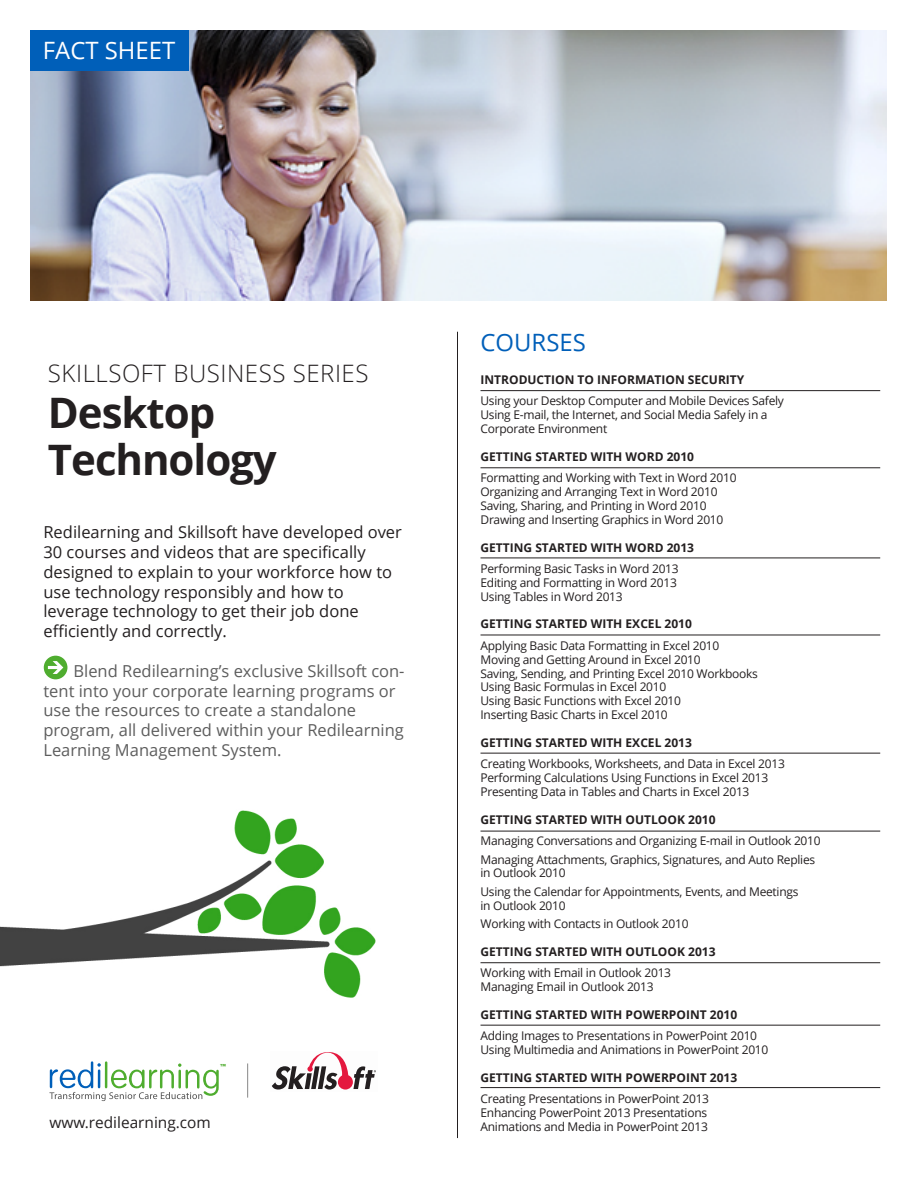
<style>
.page{position:relative;width:918px;height:1188px;background:#fff}
.page>*{position:absolute;margin:0;border:0;box-sizing:border-box;transform-origin:0 0}
.t1{font:700 42px/46.5px "Open Sans";letter-spacing:-.025em;color:#231f20}
.t2{font:300 24px "Open Sans";letter-spacing:.025em;color:#231f20}
.t3{font:23.85px "Open Sans";color:#fff}
.t4{font:23.85px "Open Sans";color:#005fb9}
.t5{font:16.5px/19.8px "Open Sans";color:#231f20}
.t6{font:16.5px/19.8px "Open Sans";color:#5d5d5d}
.t7{font:15.45px "Open Sans";color:#231f20}
.t8{font:12px/13.8px "Open Sans";letter-spacing:-.02em;color:#231f20}
.t9{font:700 12px "Open Sans";color:#231f20}
.t10{font:700 9px "Myriad Pro";color:#4fad2f}
</style>
<div class="page">
<img style="left:30px;top:30px;width:856px;height:270px">
<svg style="left:49px;top:1061px;width:170px;height:40px"></svg>
<hr style="left:481px;top:390px;width:399px;height:1px;background:#231f20">
<hr style="left:481px;top:558px;width:399px;height:1px;background:#231f20">
<hr style="left:481px;top:467px;width:399px;height:1px;background:#231f20">
<hr style="left:481px;top:635px;width:399px;height:1px;background:#231f20">
<hr style="left:481px;top:753px;width:399px;height:1px;background:#231f20">
<hr style="left:481px;top:831px;width:399px;height:1px;background:#231f20">
<hr style="left:481px;top:962px;width:399px;height:1px;background:#231f20">
<hr style="left:481px;top:1025px;width:399px;height:1px;background:#231f20">
<hr style="left:481px;top:1087px;width:399px;height:1px;background:#231f20">
<hr style="left:457px;top:332px;width:1px;height:806px;background:#231f20">
<div style="left:30px;top:30px;width:158px;height:40px;background:#005fb9"></div>
<img style="left:0;top:810px;width:376px;height:188px">
<svg style="left:44px;top:656px;width:23px;height:23px"></svg>
<svg style="left:271px;top:1052px;width:105px;height:38px"></svg>
<hr style="left:247px;top:1063px;width:1px;height:35px;background:#888">
<h3 class="t3" style="left:43px;top:34px;width:134px">FACT SHEET</h3>
<h3 class="t4" style="left:481px;top:326px;width:107px">COURSES</h3>
<h2 class="t2" style="left:48px;top:357px;width:322px">SKILLSOFT BUSINESS SERIES</h2>
<h1 class="t1" style="left:48px;top:389px;width:230px">Desktop<br>Technology</h1>
<p class="t9" style="left:481px;top:371px;width:265px">INTRODUCTION TO INFORMATION SECURITY</p>
<p class="t8" style="left:481px;top:394px;width:305px">Using your Desktop Computer and Mobile Devices Safely<br>Using E-mail, the Internet, and Social Media Safely in a<br>Corporate Environment</p>
<p class="t9" style="left:481px;top:448px;width:215px">GETTING STARTED WITH WORD 2010</p>
<p class="t8" style="left:481px;top:471px;width:258px">Formatting and Working with Text in Word 2010<br>Organizing and Arranging Text in Word 2010<br>Saving, Sharing, and Printing in Word 2010<br>Drawing and Inserting Graphics in Word 2010</p>
<p class="t9" style="left:481px;top:539px;width:215px">GETTING STARTED WITH WORD 2013</p>
<p class="t8" style="left:481px;top:561px;width:200px">Performing Basic Tasks in Word 2013<br>Editing and Formatting in Word 2013<br>Using Tables in Word 2013</p>
<p class="t9" style="left:481px;top:616px;width:213px">GETTING STARTED WITH EXCEL 2010</p>
<p class="t8" style="left:481px;top:638px;width:279px">Applying Basic Data Formatting in Excel 2010<br>Moving and Getting Around in Excel 2010<br>Saving, Sending, and Printing Excel 2010 Workbooks Using Basic Formulas in Excel 2010<br>Using Basic Functions with Excel 2010<br>Inserting Basic Charts in Excel 2010</p>
<p class="t9" style="left:481px;top:734px;width:213px">GETTING STARTED WITH EXCEL 2013</p>
<p class="t8" style="left:481px;top:757px;width:306px">Creating Workbooks, Worksheets, and Data in Excel 2013<br>Performing Calculations Using Functions in Excel 2013<br>Presenting Data in Tables and Charts in Excel 2013</p>
<p class="t9" style="left:481px;top:811px;width:237px">GETTING STARTED WITH OUTLOOK 2010</p>
<p class="t8" style="left:481px;top:831px;width:342px;line-height:18.3px">Managing Conversations and Organizing E-mail in Outlook 2010<br>Managing Attachments, Graphics, Signatures, and Auto Replies</p>
<p class="t8" style="left:481px;top:864px;width:320px;line-height:18.3px">in Outlook 2010<br>Using the Calendar for Appointments, Events, and Meetings</p>
<p class="t8" style="left:481px;top:896px;width:210px;line-height:18.3px">in Outlook 2010<br>Working with Contacts in Outlook 2010</p>
<p class="t9" style="left:481px;top:943px;width:237px">GETTING STARTED WITH OUTLOOK 2013</p>
<p class="t8" style="left:481px;top:966px;width:192px">Working with Email in Outlook 2013<br>Managing Email in Outlook 2013</p>
<p class="t9" style="left:481px;top:1006px;width:258px">GETTING STARTED WITH POWERPOINT 2010</p>
<p class="t8" style="left:481px;top:1029px;width:289px">Adding Images to Presentations in PowerPoint 2010<br>Using Multimedia and Animations in PowerPoint 2010</p>
<p class="t9" style="left:481px;top:1069px;width:258px">GETTING STARTED WITH POWERPOINT 2013</p>
<p class="t8" style="left:481px;top:1092px;width:230px">Creating Presentations in PowerPoint 2013<br>Enhancing PowerPoint 2013 Presentations</p>
<p class="t5" style="left:43px;top:522px;width:360px">Redilearning and Skillsoft have developed over 30 courses and videos that are specifically designed to explain to your workforce how to use technology responsibly and how to leverage technology to get their job done efficiently and correctly.</p>
<h3 class="t6" style="left:43px;top:660px;width:363px;text-indent:30px">Blend Redilearning’s exclusive Skillsoft con&shy;tent into your corporate learning programs or use the resources to create a standalone program, all delivered within your Redilearning Learning Management System.</h3>
<p class="t10" style="left:220px;top:1061px;width:7px">™</p>
<p class="t7" style="left:49px;top:1112px;width:163px">www.redilearning.com</p>
<p class="t8" style="left:481px;top:1119px;width:229px">Animations and Media in PowerPoint 2013</p>
</div>
